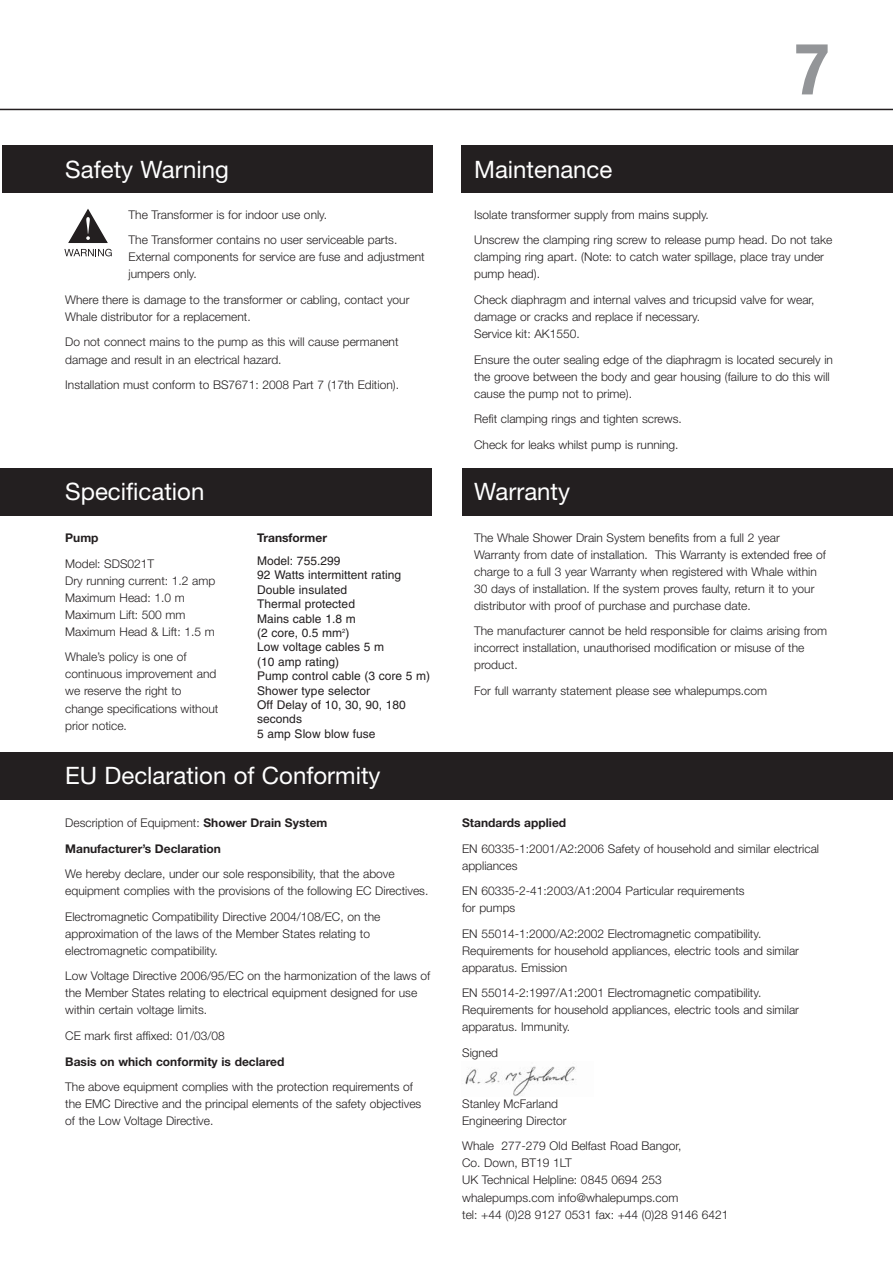
<style>
.page{position:relative;width:893px;height:1263px;background:#fff}
.page>*{position:absolute;margin:0;border:0;box-sizing:border-box;transform-origin:0 0}
.t1{font:700 condensed 72px "Helvetica Neue";color:#939598}
.t2{font:24px "Helvetica Neue";color:#fff}
.t3{font:300 12px/17px "Helvetica Neue";color:#231f20}
.t4{font:12px/14.4px "Helvetica";color:#231f20}
.t5{font:700 12px/25.7px "Helvetica Neue";color:#231f20}
.s1{font-weight:300}
</style>
<div class="page">
<hr style="left:0;top:109px;width:893px;height:1px;background:#231f20">
<div style="left:2px;top:146px;width:430px;height:47px;background:#231f20"></div>
<div style="left:0;top:468px;width:432px;height:48px;background:#231f20"></div>
<div style="left:462px;top:146px;width:431px;height:47px;background:#231f20"></div>
<div style="left:462px;top:468px;width:431px;height:47px;background:#231f20"></div>
<div style="left:0;top:752px;width:893px;height:47px;background:#231f20"></div>
<svg style="left:64px;top:209px;width:48px;height:47px"></svg>
<img style="left:465px;top:1066px;width:111px;height:30px">
<h2 class="t2" style="left:65px;top:155px;width:165px">Safety Warning</h2>
<p class="t3" style="left:129px;top:202px;width:270px;line-height:25.5px">The Transformer is for indoor use only.<br>The Transformer contains no user serviceable parts.</p>
<p class="t3" style="left:129px;top:248px;width:298px">External components for service are fuse and adjustment jumpers only.</p>
<p class="t3" style="left:65px;top:291px;width:346px">Where there is damage to the transformer or cabling, contact your<br>Whale distributor for a replacement.</p>
<p class="t3" style="left:65px;top:333px;width:335px">Do not connect mains to the pump as this will cause permanent damage and result in an electrical hazard.</p>
<p class="t3" style="left:65px;top:376px;width:335px">Installation must conform to BS7671: 2008 Part 7 (17th Edition).</p>
<h2 class="t2" style="left:65px;top:478px;width:141px">Specification</h2>
<p class="t5" style="left:65px;top:525px;width:35px">Pump</p>
<p class="t3" style="left:65px;top:555px;width:152px">Model: SDS021T<br>Dry running current: 1.2 amp<br>Maximum Head: 1.0 m<br>Maximum Lift: 500 mm<br>Maximum Head &amp; Lift: 1.5 m</p>
<p class="t3" style="left:65px;top:648px;width:155px">Whale’s policy is one of continuous improvement and we reserve the right to change specifications without prior notice.</p>
<p class="t5" style="left:257px;top:525px;width:71px">Transformer</p>
<p class="t4" style="left:257px;top:555px;width:174px">Model: 755.299<br>92 Watts intermittent rating<br>Double insulated<br>Thermal protected<br>Mains cable 1.8 m<br>(2 core, 0.5 mm<sup>2</sup>)<br>Low voltage cables 5 m<br>(10 amp rating)<br>Pump control cable (3 core 5 m)<br>Shower type selector<br>Off Delay of 10, 30, 90, 180 seconds<br>5 amp Slow blow fuse</p>
<h2 class="t2" style="left:65px;top:761px;width:317px">EU Declaration of Conformity</h2>
<p class="t5" style="left:65px;top:810px;width:264px"><span class="s1">Description of Equipment:</span> Shower Drain System<br>Manufacturer’s Declaration</p>
<p class="t3" style="left:65px;top:865px;width:365px">We hereby declare, under our sole responsibility, that the above equipment complies with the provisions of the following EC Directives.</p>
<p class="t3" style="left:65px;top:908px;width:317px">Electromagnetic Compatibility Directive 2004/108/EC, on the approximation of the laws of the Member States relating to electromagnetic compatibility.</p>
<p class="t3" style="left:65px;top:967px;width:367px">Low Voltage Directive 2006/95/EC on the harmonization of the laws of the Member States relating to electrical equipment designed for use within certain voltage limits.</p>
<p class="t3" style="left:65px;top:1027px;width:161px">CE mark first affixed: 01/03/08</p>
<p class="t5" style="left:65px;top:1048px;width:221px">Basis on which conformity is declared</p>
<p class="t3" style="left:65px;top:1078px;width:358px">The above equipment complies with the protection requirements of the EMC Directive and the principal elements of the safety objectives of the Low Voltage Directive.</p>
<h1 class="t1" style="left:795px;top:43px;width:36px">7</h1>
<h2 class="t2" style="left:474px;top:155px;width:140px">Maintenance</h2>
<p class="t3" style="left:474px;top:202px;width:360px;line-height:25.5px">Isolate transformer supply from mains supply.<br>Unscrew the clamping ring screw to release pump head. Do not take</p>
<p class="t3" style="left:474px;top:248px;width:351px">clamping ring apart. (Note: to catch water spillage, place tray under pump head).</p>
<p class="t3" style="left:474px;top:291px;width:342px">Check diaphragm and internal valves and tricupsid valve for wear, damage or cracks and replace if necessary.<br>Service kit: AK1550.</p>
<p class="t3" style="left:474px;top:350px;width:360px">Ensure the outer sealing edge of the diaphragm is located securely in the groove between the body and gear housing (failure to do this will cause the pump not to prime).</p>
<p class="t3" style="left:474px;top:406px;width:209px;line-height:25.5px">Refit clamping rings and tighten screws.<br>Check for leaks whilst pump is running.</p>
<h2 class="t2" style="left:474px;top:477px;width:97px">Warranty</h2>
<p class="t3" style="left:474px;top:529px;width:353px">The Whale Shower Drain System benefits from a full 2 year Warranty from date of installation. This Warranty is extended free of charge to a full 3 year Warranty when registered with Whale within 30 days of installation. If the system proves faulty, return it to your distributor with proof of purchase and purchase date.</p>
<p class="t3" style="left:474px;top:622px;width:354px">The manufacturer cannot be held responsible for claims arising from incorrect installation, unauthorised modification or misuse of the product.</p>
<p class="t3" style="left:474px;top:682px;width:294px">For full warranty statement please see whalepumps.com</p>
<p class="t5" style="left:462px;top:810px;width:106px">Standards applied</p>
<p class="t3" style="left:462px;top:840px;width:358px">EN 60335-1:2001/A2:2006 Safety of household and similar electrical appliances</p>
<p class="t3" style="left:462px;top:882px;width:284px">EN 60335-2-41:2003/A1:2004 Particular requirements for pumps</p>
<p class="t3" style="left:462px;top:925px;width:338px">EN 55014-1:2000/A2:2002 Electromagnetic compatibility.<br>Requirements for household appliances, electric tools and similar apparatus. Emission</p>
<p class="t3" style="left:462px;top:984px;width:338px">EN 55014-2:1997/A1:2001 Electromagnetic compatibility.<br>Requirements for household appliances, electric tools and similar apparatus. Immunity.</p>
<p class="t3" style="left:462px;top:1044px;width:38px">Signed</p>
<p class="t3" style="left:462px;top:1095px;width:106px">Stanley McFarland<br>Engineering Director</p>
<p class="t3" style="left:462px;top:1137px;width:268px">Whale 277-279 Old Belfast Road Bangor,<br>Co. Down, BT19 1LT<br>UK Technical Helpline: 0845 0694 253 whalepumps.com info@whalepumps.com<br>tel: +44 (0)28 9127 0531 fax: +44 (0)28 9146 6421</p>
</div>
